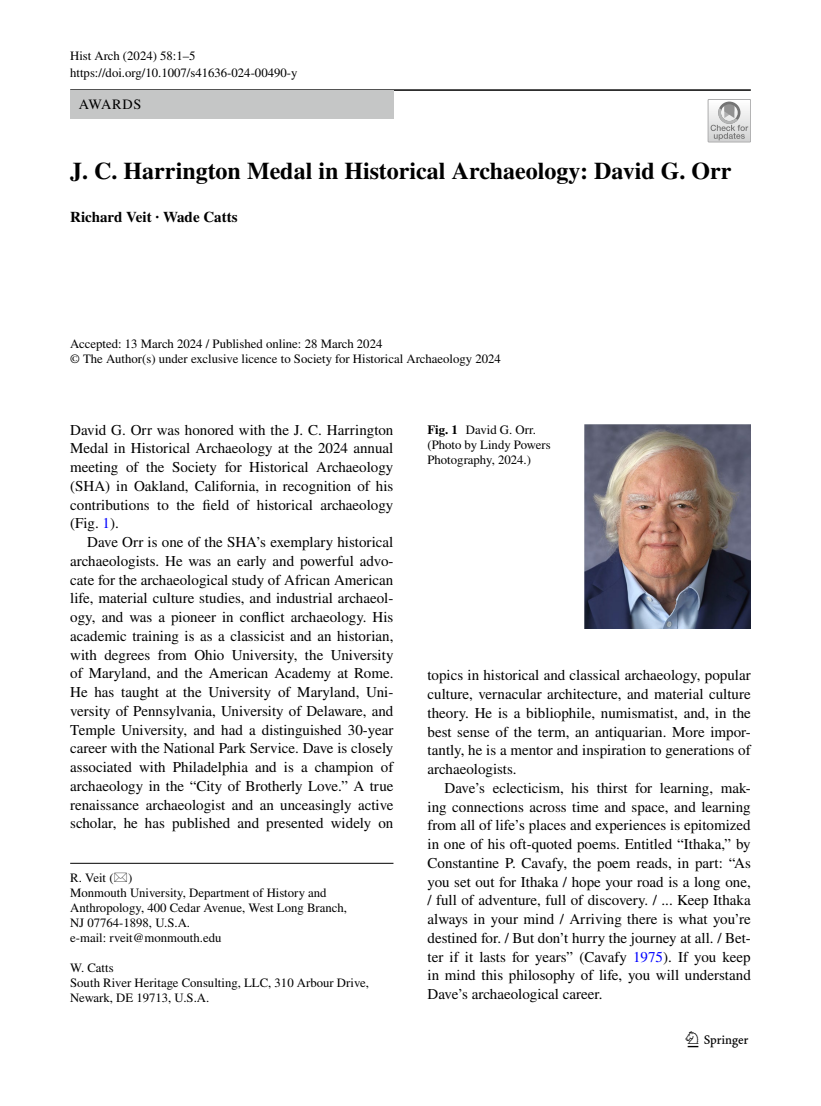
<style>
.page{position:relative;width:821px;height:1106px;background:#fff}
.page>*{position:absolute;margin:0;border:0;box-sizing:border-box;transform-origin:0 0}
.t1{font:700 24px "STIX";color:#000}
.t2{font:22.5px "Springnew";color:#000}
.t3{font:15px/18.8px "STIX";color:#000;text-align:justify}
.t4{font:700 15px "STIX";color:#000}
.t5{font:14.25px "STIX";letter-spacing:.05em;color:#000}
.t6{font:12.75px/15px "STIX";color:#000}
.s1{color:#00f}
.s2{font-weight:700}
</style>
<div class="page">
<hr style="left:70px;top:89px;width:680px;height:2px;background:#000">
<div style="left:70px;top:91px;width:323px;height:28px;background:#c5c6c6"></div>
<div style="left:708px;top:99px;width:42px;height:43px;border:1px solid #ababac"></div>
<svg style="left:708px;top:100px;width:42px;height:42px"></svg>
<hr style="left:70px;top:863px;width:323px;height:1px;background:#000">
<img style="left:585px;top:424px;width:165px;height:204px">
<p class="t6" style="left:70px;top:48px;width:229px;line-height:17px">Hist Arch (2024) 58:1–5 https://doi.org/10.1007/s41636-024-00490-y</p>
<p class="t5" style="left:79px;top:95px;width:64px">AWARDS</p>
<h1 class="t1" style="left:70px;top:156px;width:663px">J. C. Harrington Medal in Historical Archaeology: David G. Orr</h1>
<p class="t4" style="left:70px;top:208px;width:169px">Richard Veit · Wade Catts</p>
<p class="t6" style="left:70px;top:337px;width:432px">Accepted: 13 March 2024 / Published online: 28 March 2024<br>© The Author(s) under exclusive licence to Society for Historical Archaeology 2024</p>
<p class="t3" style="left:70px;top:421px;width:325px">David G. Orr was honored with the J. C. Harrington Medal in Historical Archaeology at the 2024 annual meeting of the Society for Historical Archaeology (SHA) in Oakland, California, in recognition of his contributions to the field of historical archaeology (Fig. <span class="s1">1</span>).</p>
<p class="t3" style="left:70px;top:533px;width:325px;text-indent:17px">Dave Orr is one of the SHA’s exemplary historical archaeologists. He was an early and powerful advo&shy;cate for the archaeological study of African American life, material culture studies, and industrial archaeol&shy;ogy, and was a pioneer in conflict archaeology. His academic training is as a classicist and an historian, with degrees from Ohio University, the University of Maryland, and the American Academy at Rome.<br>He has taught at the University of Maryland, Uni&shy;versity of Pennsylvania, University of Delaware, and Temple University, and had a distinguished 30-year career with the National Park Service. Dave is closely associated with Philadelphia and is a champion of archaeology in the “City of Brotherly Love.” A true renaissance archaeologist and an unceasingly active scholar, he has published and presented widely on</p>
<p class="t6" style="left:70px;top:870px;width:278px">R. Veit ( )<br>Monmouth University, Department of History and<br>Anthropology, 400 Cedar Avenue, West Long Branch,<br>NJ 07764‑1898, U.S.A.<br>e-mail: rveit@monmouth.edu</p>
<p class="t6" style="left:70px;top:960px;width:300px">W. Catts<br>South River Heritage Consulting, LLC, 310 Arbour Drive,<br>Newark, DE 19713, U.S.A.</p>
<p class="t6" style="left:427px;top:423px;width:125px"><span class="s2">Fig. 1</span> David G. Orr. (Photo by Lindy Powers<br>Photography, 2024.)</p>
<p class="t3" style="left:427px;top:667px;width:325px">topics in historical and classical archaeology, popular culture, vernacular architecture, and material culture theory. He is a bibliophile, numismatist, and, in the best sense of the term, an antiquarian. More impor&shy;tantly, he is a mentor and inspiration to generations of archaeologists.</p>
<p class="t3" style="left:427px;top:779px;width:325px;text-indent:17px">Dave’s eclecticism, his thirst for learning, mak&shy;ing connections across time and space, and learning from all of life’s places and experiences is epitomized in one of his oft-quoted poems. Entitled “Ithaka,” by Constantine P. Cavafy, the poem reads, in part: “As you set out for Ithaka / hope your road is a long one, / full of adventure, full of discovery. / ... Keep Ithaka always in your mind / Arriving there is what you’re destined for. / But don’t hurry the journey at all. / Bet&shy;ter if it lasts for years” (Cavafy <span class="s1">1975</span>). If you keep in mind this philosophy of life, you will understand Dave’s archaeological career.</p>
<h2 class="t2" style="left:687px;top:1031px;width:62px">1 3</h2>
</div>
